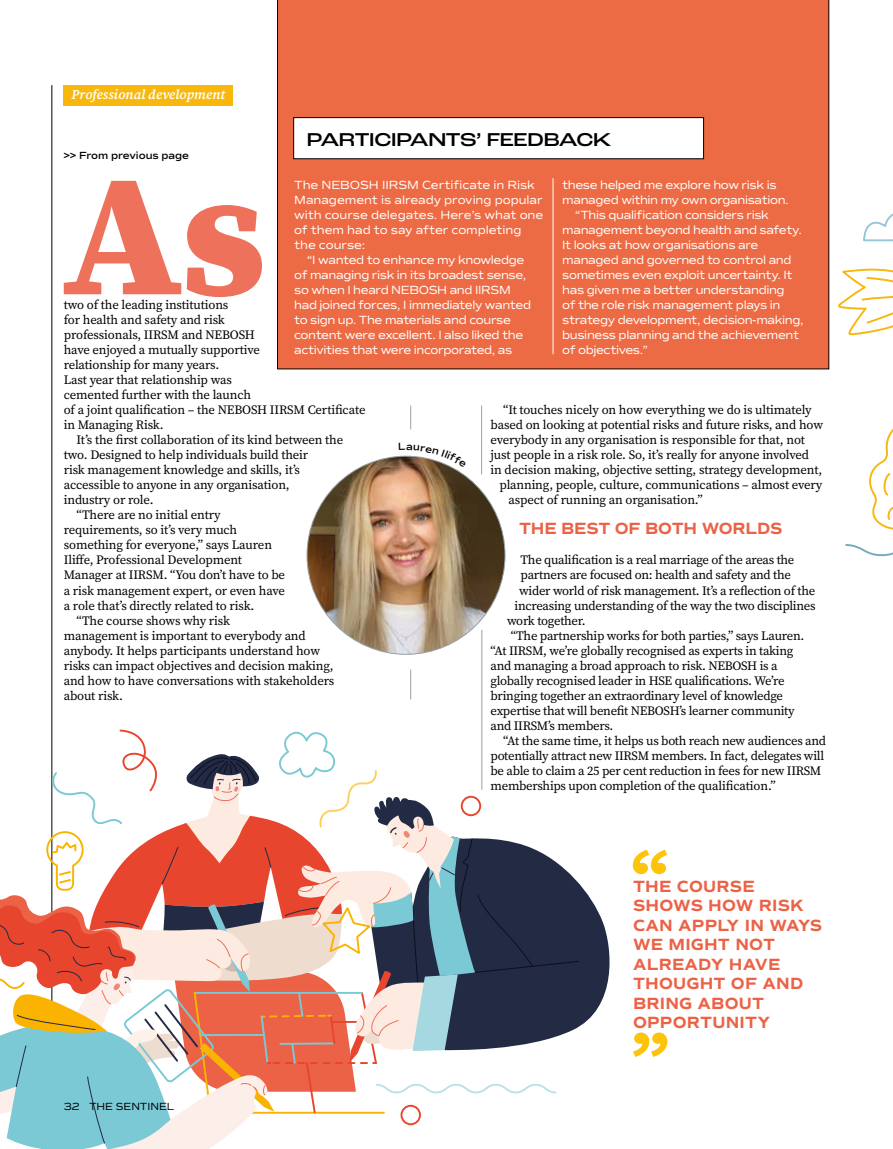
<style>
.page{position:relative;width:893px;height:1149px;background:#fff}
.page>*{position:absolute;margin:0;border:0;box-sizing:border-box;transform-origin:0 0}
.Body_Serif_Dropcap{font:900 173.85px "Source Serif 4 Sm Text";color:#ee715b}
.Sans_text{font:500 expanded 19.5px "Roc Grotesk";letter-spacing:-.025em;color:#000}
.Feature_Quote_Style{font:700 16.5px/19.5px "Commuters Sans";letter-spacing:.01em;color:#ec6246}
.Subhead_Feature_Cent{font:700 16.5px "Commuters Sans";letter-spacing:-.015em;color:#ec6246}
.Identifier_boxes{font:italic 600 13.5px "Source Serif 4 Sm Text";color:#fff}
.Body_Serif{font:12.75px/15px "Source Serif 4";letter-spacing:-.02em;color:#000}
.Body_Serif_Dropcap-2{font:12.75px/15px "Source Serif 4";letter-spacing:-.01em;color:#000}
.Sans_text-2{font:12px/15px "Commuters Sans";letter-spacing:-.025em;color:#fff}
.Sans_text-3{font:12px/15px "Commuters Sans";letter-spacing:-.005em;color:#fff}
.Small_sans_text{font:600 10.5px "Commuters Sans";letter-spacing:-.005em;color:#000}
.t1{font:10.5px "Commuters Sans";letter-spacing:-.005em;color:#000}
</style>
<div class="page">
<hr style="left:52px;top:85px;width:1px;height:978px;background:#000">
<div style="left:277px;top:0;width:552px;height:369px;background:#ed6b44"></div>
<hr style="left:553px;top:178px;width:1px;height:176px;background:#fff">
<svg style="left:293px;top:117px;width:411px;height:42px"></svg>
<svg style="left:580px;top:885px;width:30px;height:141px;fill:#222a44"></svg>
<svg style="left:0;top:725px;width:580px;height:423px"></svg>
<svg style="left:633px;top:849px;width:34px;height:24px"></svg>
<svg style="left:633px;top:1032px;width:34px;height:24px"></svg>
<hr style="left:410px;top:669px;width:1px;height:30px;background:#97a1a7">
<svg style="left:410px;top:405px;width:1px;height:24px"></svg>
<hr style="left:481px;top:405px;width:1px;height:69px;background:#97a1a7">
<hr style="left:482px;top:629px;width:1px;height:160px;background:#97a1a7">
<div style="left:64px;top:85px;width:169px;height:20px;background:#f7b70c"></div>
<img style="left:307px;top:456px;width:198px;height:198px;border-radius:99px">
<svg style="left:845px;top:428px;width:48px;height:129px"></svg>
<svg style="left:838px;top:213px;width:55px;height:123px"></svg>
<svg style="left:399px;top:455px;width:53px;height:12px"></svg>
<p class="Identifier_boxes" style="left:72px;top:86px;width:155px">Professional development</p>
<p class="Sans_text" style="left:307px;top:127px;width:306px">PARTICIPANTS’ FEEDBACK</p>
<p class="Sans_text-3" style="left:294px;top:177px;width:251px">The NEBOSH IIRSM Certificate in Risk<br>Management is already proving popular with course delegates. Here’s what one of them had to say after completing the course:</p>
<p class="Sans_text-2" style="left:294px;top:252px;width:238px;text-indent:13px">“I wanted to enhance my knowledge of managing risk in its broadest sense, so when I heard NEBOSH and IIRSM had joined forces, I immediately wanted to sign up. The materials and course content were excellent. I also liked the activities that were incorporated, as</p>
<p class="Small_sans_text" style="left:64px;top:149px;width:127px">&gt;&gt; From previous page</p>
<p class="Body_Serif_Dropcap" style="left:62px;top:114px;width:206px">As</p>
<p class="Body_Serif_Dropcap-2" style="left:64px;top:297px;width:303px">two of the leading institutions<br>for health and safety and risk<br>professionals, IIRSM and NEBOSH<br>have enjoyed a mutually supportive<br>relationship for many years.<br>Last year that relationship was<br>cemented further with the launch<br>of a joint qualification – the NEBOSH IIRSM Certificate in Managing Risk.</p>
<p class="Body_Serif" style="left:64px;top:432px;width:281px;text-indent:13px">It’s the first collaboration of its kind between the two. Designed to help individuals build their<br>risk management knowledge and skills, it’s accessible to anyone in any organisation,<br>industry or role.</p>
<p class="Body_Serif" style="left:64px;top:507px;width:223px;text-indent:13px">“There are no initial entry requirements, so it’s very much something for everyone,” says Lauren Iliffe, Professional Development Manager at IIRSM. “You don’t have to be a risk management expert, or even have a role that’s directly related to risk.</p>
<p class="Body_Serif" style="left:64px;top:612px;width:272px;text-indent:13px">“The course shows why risk<br>management is important to everybody and anybody. It helps participants understand how risks can impact objectives and decision making, and how to have conversations with stakeholders about risk.</p>
<p class="Sans_text-2" style="left:562px;top:177px;width:228px">these helped me explore how risk is managed within my own organisation.</p>
<p class="Sans_text-2" style="left:562px;top:207px;width:243px;text-indent:13px">“This qualification considers risk management beyond health and safety.<br>It looks at how organisations are managed and governed to control and sometimes even exploit uncertainty. It has given me a better understanding<br>of the role risk management plays in strategy development, decision-making, business planning and the achievement of objectives.”</p>
<p class="Body_Serif" style="left:503px;top:402px;width:310px">“It touches nicely on how everything we do is ultimately</p>
<p class="Body_Serif" style="left:491px;top:417px;width:334px">based on looking at potential risks and future risks, and how</p>
<p class="Body_Serif" style="left:491px;top:432px;width:316px">everybody in any organisation is responsible for that, not</p>
<p class="Body_Serif" style="left:491px;top:447px;width:320px">just people in a risk role. So, it’s really for anyone involved</p>
<p class="Body_Serif" style="left:491px;top:462px;width:333px">in decision making, objective setting, strategy development,</p>
<p class="Body_Serif" style="left:500px;top:477px;width:324px">planning, people, culture, communications – almost every</p>
<p class="Body_Serif" style="left:509px;top:492px;width:196px">aspect of running an organisation.”</p>
<p class="Subhead_Feature_Cent" style="left:519px;top:518px;width:265px">THE BEST OF BOTH WORLDS</p>
<p class="Body_Serif" style="left:521px;top:552px;width:275px">The qualification is a real marriage of the areas the</p>
<p class="Body_Serif" style="left:521px;top:567px;width:272px">partners are focused on: health and safety and the</p>
<p class="Body_Serif" style="left:519px;top:582px;width:298px">wider world of risk management. It’s a reflection of the</p>
<p class="Body_Serif" style="left:515px;top:597px;width:303px">increasing understanding of the way the two disciplines</p>
<p class="Body_Serif" style="left:507px;top:612px;width:80px">work together.</p>
<p class="Body_Serif" style="left:491px;top:627px;width:315px;text-indent:20px">“The partnership works for both parties,” says Lauren. “At IIRSM, we’re globally recognised as experts in taking and managing a broad approach to risk. NEBOSH is a globally recognised leader in HSE qualifications. We’re bringing together an extraordinary level of knowledge expertise that will benefit NEBOSH’s learner community and IIRSM’s members.</p>
<p class="Body_Serif" style="left:491px;top:732px;width:337px;text-indent:13px">“At the same time, it helps us both reach new audiences and potentially attract new IIRSM members. In fact, delegates will be able to claim a 25 per cent reduction in fees for new IIRSM memberships upon completion of the qualification.”</p>
<p class="t1" style="left:64px;top:1099px;width:112px">32 THE SENTINEL</p>
<p class="Feature_Quote_Style" style="left:633px;top:876px;width:191px">THE COURSE<br>SHOWS HOW RISK<br>CAN APPLY IN WAYS<br>WE MIGHT NOT<br>ALREADY HAVE<br>THOUGHT OF AND<br>BRING ABOUT<br>OPPORTUNITY</p>
</div>
